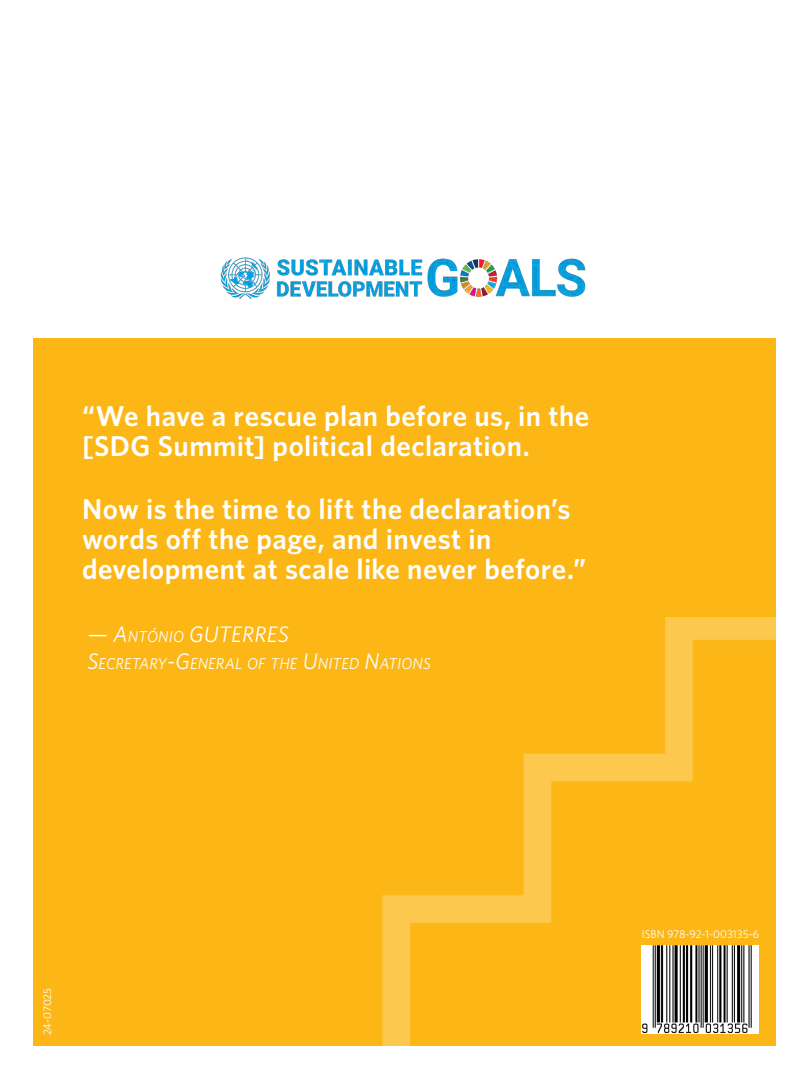
<style>
.page{position:relative;width:810px;height:1080px;background:#fff}
.page>*{position:absolute;margin:0;border:0;box-sizing:border-box;transform-origin:0 0}
.t1{font:600 28.75px/30px "Whitney";letter-spacing:.015em;color:#fff}
.Attribution{font:italic 22.5px "Whitney";letter-spacing:.01em;color:#fff}
.Attribution-2{font:italic 15.75px "Whitney";letter-spacing:.015em;color:#fff}
.t2{font:11.25px "Whitney";letter-spacing:-.005em;color:#fff}
.s1{font-style:inherit}
.s2{font-size:15.75px}
.s3{font-size:22.5px}
</style>
<div class="page">
<div style="left:33px;top:339px;width:743px;height:707px;background:#fcb615"></div>
<img style="left:220px;top:257px;width:366px;height:42px">
<img style="left:382px;top:618px;width:394px;height:428px">
<p class="t1" style="left:82px;top:400px;width:509px">“We have a rescue plan before us, in the [SDG Summit] political declaration.</p>
<p class="t1" style="left:82px;top:494px;width:506px">Now is the time to lift the declaration’s words off the page, and invest in development at scale like never before.”</p>
<p class="Attribution" style="left:87px;top:621px;width:203px"><span class="s1">— A</span><span class="s2">NTÓNIO</span> GUTERRES</p>
<p class="Attribution-2" style="left:87px;top:654px;width:344px"><span class="s3">S</span>ECRETARY<span class="s3">-G</span>ENERAL OF THE <span class="s3">U</span>NITED <span class="s3">N</span>ATIONS</p>
<p class="t2" style="left:40px;top:1035px;width:49px;rotate:-90deg">24-07025</p>
<p class="t2" style="left:642px;top:927px;width:119px">ISBN 978-92-1-003135-6</p>
</div>
